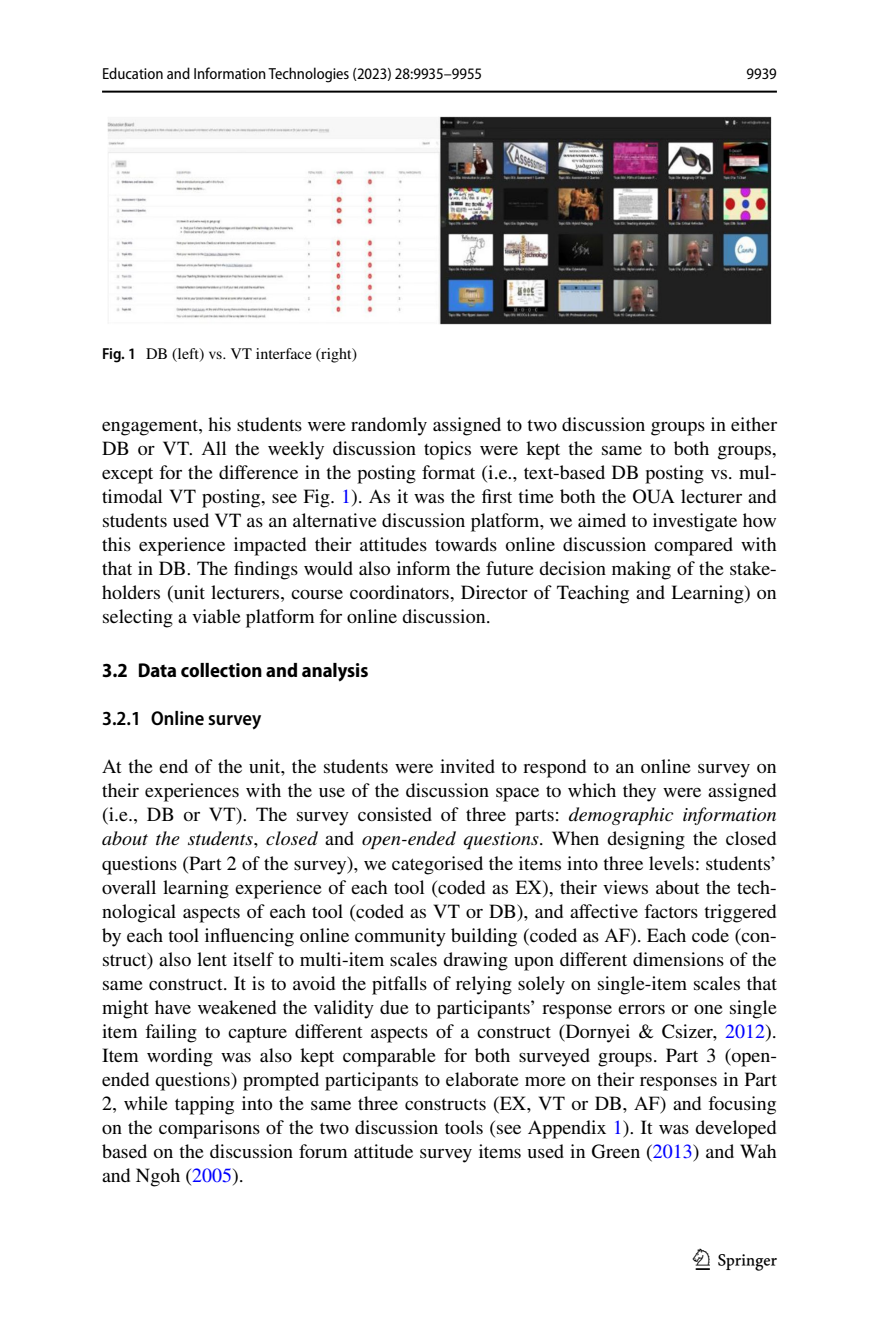
<style>
.page{position:relative;width:879px;height:1333px;background:#fff}
.page>*{position:absolute;margin:0;border:0;box-sizing:border-box;transform-origin:0 0}
.t1{font:30px "Springnew Regular 3";color:#000}
.t2{font:20px/24px "STIX";color:#000;text-align:justify}
.t3{font:700 semi-condensed 20px "Myriad Pro";color:#000}
.t4{font:600 semi-condensed 20px "Myriad Pro";color:#000}
.t5{font:semi-condensed 16px "Myriad Pro";color:#000}
.t6{font:16px "STIX";color:#000}
.s1{font-family:"Myriad Pro";font-weight:600;font-stretch:semi-condensed}
.s2{color:#00f}
.s3{font-style:italic}
</style>
<div class="page">
<hr style="left:102px;top:91px;width:675px;height:2px;background:#000">
<img style="left:108px;top:116px;width:663px;height:209px">
<p class="t5" style="left:102px;top:65px;width:382px">Education and Information Technologies (2023) 28:9935–9955</p>
<p class="t6" style="left:102px;top:343px;width:256px"><span class="s1">Fig. 1</span> DB (left) vs. VT interface (right)</p>
<p class="t5" style="left:746px;top:65px;width:32px">9939</p>
<p class="t2" style="left:102px;top:414px;width:676px">engagement, his students were randomly assigned to two discussion groups in either DB or VT. All the weekly discussion topics were kept the same to both groups, except for the difference in the posting format (i.e., text-based DB posting vs. mul&shy;timodal VT posting, see Fig. <span class="s2">1</span>). As it was the first time both the OUA lecturer and students used VT as an alternative discussion platform, we aimed to investigate how this experience impacted their attitudes towards online discussion compared with that in DB. The findings would also inform the future decision making of the stake&shy;holders (unit lecturers, course coordinators, Director of Teaching and Learning) on selecting a viable platform for online discussion.</p>
<p class="t3" style="left:102px;top:659px;width:268px">3.2 Data collection and analysis</p>
<p class="t4" style="left:102px;top:707px;width:161px">3.2.1 Online survey</p>
<p class="t2" style="left:102px;top:756px;width:676px">At the end of the unit, the students were invited to respond to an online survey on their experiences with the use of the discussion space to which they were assigned (i.e., DB or VT). The survey consisted of three parts: <span class="s3">demographic information about the students</span>, <span class="s3">closed</span> and <span class="s3">open-ended questions</span>. When designing the closed questions (Part 2 of the survey), we categorised the items into three levels: students’ overall learning experience of each tool (coded as EX), their views about the tech&shy;nological aspects of each tool (coded as VT or DB), and affective factors triggered by each tool influencing online community building (coded as AF). Each code (con&shy;struct) also lent itself to multi-item scales drawing upon different dimensions of the same construct. It is to avoid the pitfalls of relying solely on single-item scales that might have weakened the validity due to participants’ response errors or one single item failing to capture different aspects of a construct (Dornyei &amp; Csizer, <span class="s2">2012</span>).<br>Item wording was also kept comparable for both surveyed groups. Part 3 (open&shy;ended questions) prompted participants to elaborate more on their responses in Part 2, while tapping into the same three constructs (EX, VT or DB, AF) and focusing on the comparisons of the two discussion tools (see Appendix <span class="s2">1</span>). It was developed based on the discussion forum attitude survey items used in Green (<span class="s2">2013</span>) and Wah and Ngoh (<span class="s2">2005</span>).</p>
<h1 class="t1" style="left:696px;top:1248px;width:83px">1 3</h1>
</div>
